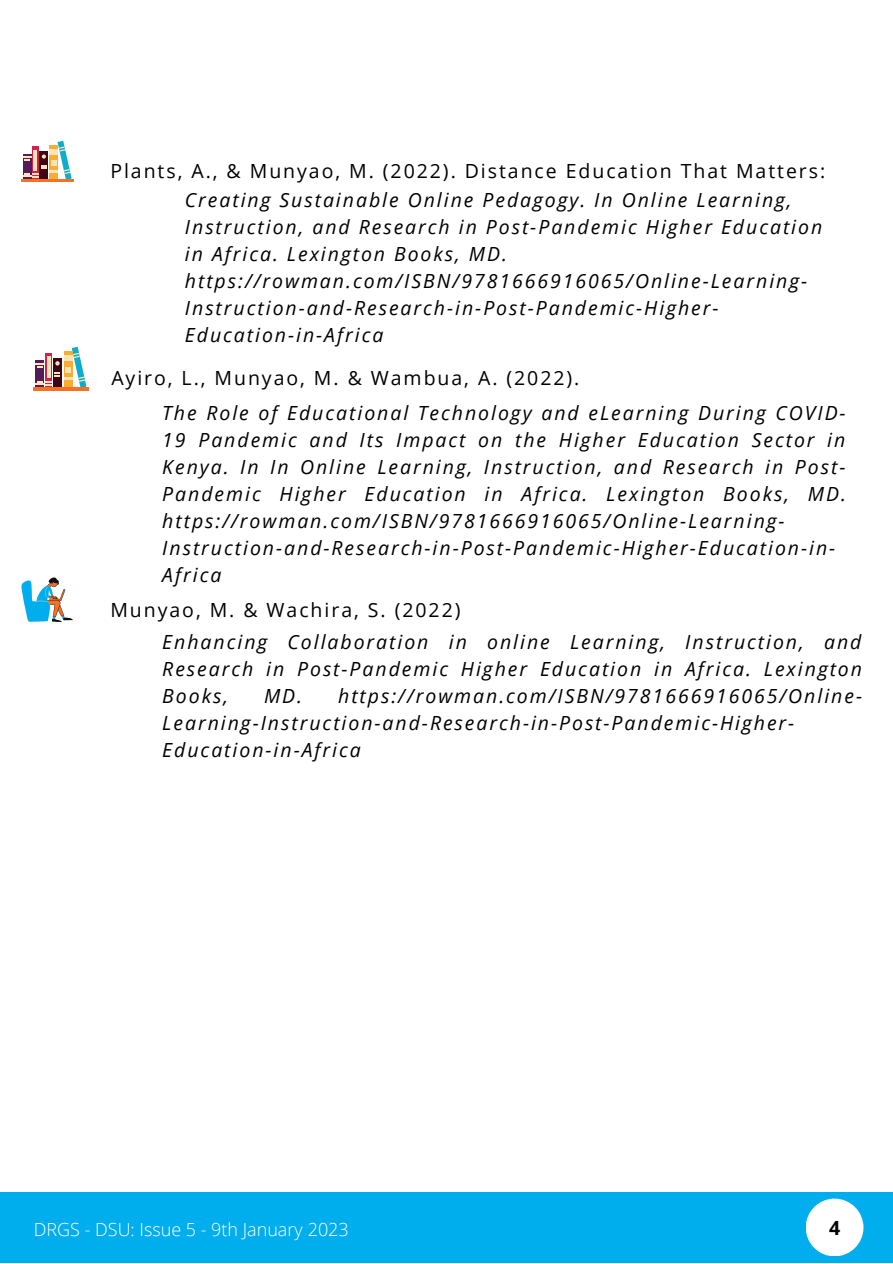
<style>
.page{position:relative;width:893px;height:1264px;background:#fff}
.page>*{position:absolute;margin:0;border:0;box-sizing:border-box;transform-origin:0 0}
.t1{font:italic 19.5px/27px "Open Sans";letter-spacing:.1em;color:#000}
.t2{font:19.5px "Open Sans";letter-spacing:.1em;color:#000}
.t3{font:700 19.5px "Open Sans";color:#000}
.t4{font:300 18px "Open Sans";color:#fff}
</style>
<div class="page">
<div style="left:0;top:1192px;width:892px;height:70px;background:#00aeee"></div>
<div style="left:805px;top:1198px;width:58px;height:58px;background:#fff;border-radius:50%"></div>
<svg style="left:36px;top:347px;width:50px;height:40px"></svg>
<hr style="left:34px;top:387px;width:55px;height:3px;background:#f47126">
<svg style="left:23px;top:141px;width:49px;height:38px"></svg>
<hr style="left:21px;top:179px;width:53px;height:3px;background:#f47126">
<svg style="left:21px;top:577px;width:52px;height:45px"></svg>
<p class="t2" style="left:110px;top:157px;width:716px">Plants, A., &amp; Munyao, M. (2022). Distance Education That Matters:</p>
<p class="t1" style="left:185px;top:186px;width:639px">Creating Sustainable Online Pedagogy. In Online Learning, Instruction, and Research in Post-Pandemic Higher Education in Africa. Lexington Books, MD. https://rowman.com/ISBN/9781666916065/Online-Learning-Instruction-and-Research-in-Post-Pandemic-Higher-Education-in-Africa</p>
<p class="t2" style="left:111px;top:364px;width:469px">Ayiro, L., Munyao, M. &amp; Wambua, A. (2022).</p>
<p class="t1" style="left:162px;top:399px;width:685px">The Role of Educational Technology and eLearning During COVID-19 Pandemic and Its Impact on the Higher Education Sector in Kenya. In In Online Learning, Instruction, and Research in Post-Pandemic Higher Education in Africa. Lexington Books, MD. https://rowman.com/ISBN/9781666916065/Online-Learning-Instruction-and-Research-in-Post-Pandemic-Higher-Education-in-Africa</p>
<p class="t2" style="left:110px;top:596px;width:351px">Munyao, M. &amp; Wachira, S. (2022)</p>
<p class="t1" style="left:162px;top:628px;width:701px;text-align:justify">Enhancing Collaboration in online Learning, Instruction, and Research in Post-Pandemic Higher Education in Africa. Lexington Books,</p>
<p class="t1" style="left:162px;top:682px;width:701px;text-indent:102px">MD. https://rowman.com/ISBN/9781666916065/Online-<br>Learning-Instruction-and-Research-in-Post-Pandemic-Higher-<br>Education-in-Africa</p>
<p class="t4" style="left:34px;top:1217px;width:316px">DRGS - DSU: Issue 5 - 9th January 2023</p>
<p class="t3" style="left:829px;top:1214px;width:13px">4</p>
</div>
